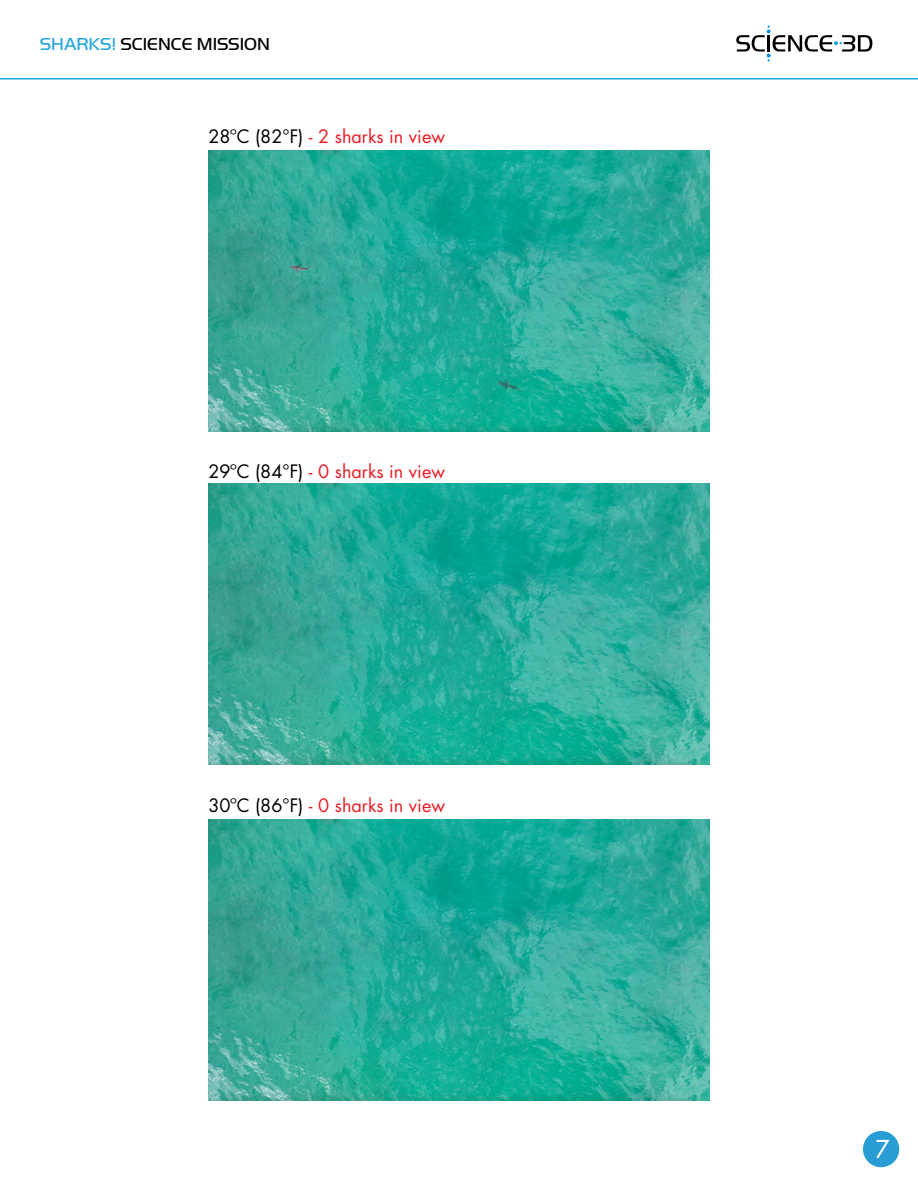
<style>
.page{position:relative;width:918px;height:1188px;background:#fff}
.page>*{position:absolute;margin:0;border:0;box-sizing:border-box;transform-origin:0 0}
.t1{font:500 24px "Futura Std";color:#fff}
.t2{font:18px "Futura Std";color:#eb1c24}
.t3{font:300 18px "Handel Got D";color:#000}
.s1{color:#27a8df}
.s2{color:#000}
</style>
<div class="page">
<svg style="left:736px;top:26px;width:136px;height:35px"></svg>
<hr style="left:0;top:78px;width:918px;height:2px;background:#27a8df">
<img style="left:208px;top:151px;width:502px;height:280px">
<img style="left:208px;top:820px;width:502px;height:280px">
<img style="left:208px;top:484px;width:502px;height:280px">
<div style="left:862px;top:1130px;width:38px;height:38px;background:#279dd4;border-radius:50%"></div>
<div style="left:861px;top:1129px;width:40px;height:40px;border:2px solid #fff;border-radius:50%"></div>
<p class="t3" style="left:40px;top:34px;width:232px"><span class="s1">SHARKS!</span> SCIENCE MISSION</p>
<p class="t2" style="left:208px;top:125px;width:238px"><span class="s2">28ºC (82°F)</span> - 2 sharks in view</p>
<p class="t2" style="left:208px;top:460px;width:238px"><span class="s2">29ºC (84°F)</span> - 0 sharks in view</p>
<p class="t2" style="left:208px;top:794px;width:238px"><span class="s2">30ºC (86°F)</span> - 0 sharks in view</p>
<h1 class="t1" style="left:875px;top:1134px;width:15px">7</h1>
</div>
